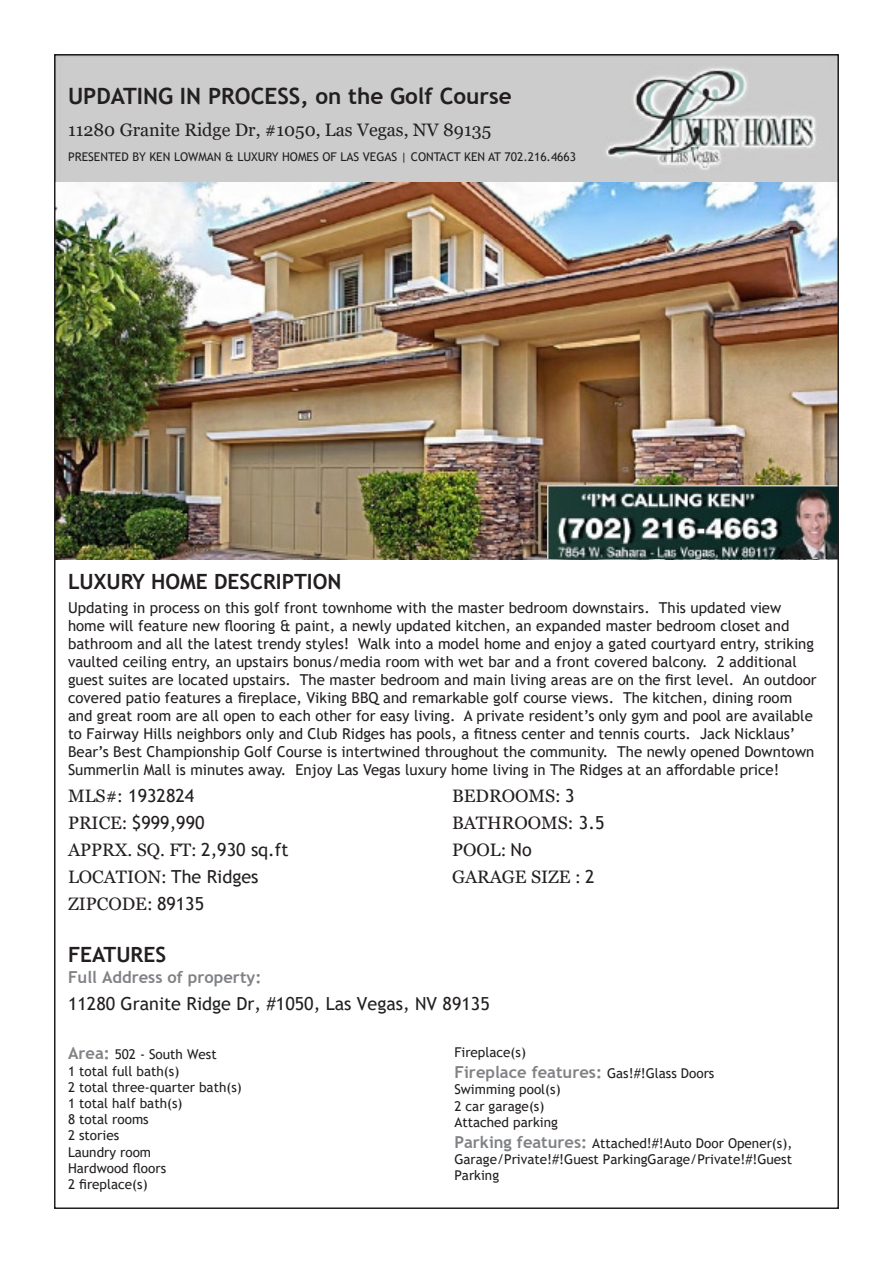
<style>
.page{position:relative;width:893px;height:1263px;background:#fff}
.page>*{position:absolute;margin:0;border:0;box-sizing:border-box;transform-origin:0 0}
.t1{font:700 22.5px "Trebuchet MS";color:#231f20}
.t2{font:700 21px "Trebuchet MS";color:#231f20}
.t3{font:18px "Georgia";color:#231f20}
.t4{font:18px "Trebuchet MS";color:#231f20}
.t5{font:700 16.5px "Trebuchet MS";color:#808285}
.t6{font:15px/18px "Trebuchet MS";color:#231f20}
.t7{font:13.5px/16.2px "Trebuchet MS";color:#231f20}
.t8{font:12px "Trebuchet MS";color:#231f20}
.s1{font-family:"Georgia"}
.s2{font-family:"Trebuchet MS"}
.s3{font-weight:700;font-size:16.5px;color:#808285}
.s4{font-weight:400;font-size:13.5px;color:#231f20}
</style>
<div class="page">
<img style="left:57px;top:57px;width:779px;height:502px">
<img style="left:548px;top:485px;width:288px;height:74px">
<h1 class="t1" style="left:68px;top:82px;width:445px">UPDATING IN PROCESS, on the Golf Course</h1>
<p class="t3" style="left:68px;top:119px;width:425px">11280 Granite Ridge Dr, #1050, Las Vegas, NV 89135</p>
<p class="t8" style="left:68px;top:149px;width:510px">Presented by Ken Lowman &amp; Luxury Homes of Las Vegas | Contact Ken at 702.216.4663</p>
<h2 class="t2" style="left:68px;top:568px;width:159px">Luxury Home description</h2>
<p class="t6" style="left:68px;top:599px;width:750px">Updating in process on this golf front townhome with the master bedroom downstairs. This updated view home will feature new flooring &amp; paint, a newly updated kitchen, an expanded master bedroom closet and bathroom and all the latest trendy styles! Walk into a model home and enjoy a gated courtyard entry, striking vaulted ceiling entry, an upstairs bonus/media room with wet bar and a front covered balcony. 2 additional guest suites are located upstairs. The master bedroom and main living areas are on the first level. An outdoor covered patio features a fireplace, Viking BBQ and remarkable golf course views. The kitchen, dining room and great room are all open to each other for easy living. A private resident’s only gym and pool are available to Fairway Hills neighbors only and Club Ridges has pools, a fitness center and tennis courts. Jack Nicklaus’ Bear’s Best Championship Golf Course is intertwined throughout the community. The newly opened Downtown Summerlin Mall is minutes away. Enjoy Las Vegas luxury home living in The Ridges at an affordable price!</p>
<p class="t4" style="left:68px;top:784px;width:128px"><span class="s1">MLS#:</span> 1932824</p>
<p class="t3" style="left:452px;top:785px;width:124px">BEDROOMS: <span class="s2">3</span></p>
<p class="t4" style="left:68px;top:811px;width:138px"><span class="s1">PRICE:</span> $999,990</p>
<p class="t3" style="left:452px;top:812px;width:154px">BATHROOMS: <span class="s2">3.5</span></p>
<p class="t3" style="left:68px;top:839px;width:222px">APPRX. SQ. FT: <span class="s2">2,930 sq.ft</span></p>
<p class="t3" style="left:452px;top:839px;width:81px">POOL: <span class="s2">No</span></p>
<p class="t3" style="left:68px;top:866px;width:192px">LOCATION: <span class="s2">The Ridges</span></p>
<p class="t3" style="left:452px;top:866px;width:144px">GARAGE SIZE : <span class="s2">2</span></p>
<p class="t3" style="left:68px;top:893px;width:138px">ZIPCODE: <span class="s2">89135</span></p>
<h2 class="t2" style="left:68px;top:942px;width:26px">features</h2>
<p class="t5" style="left:68px;top:967px;width:195px">Full Address of property:</p>
<p class="t4" style="left:68px;top:992px;width:423px">11280 Granite Ridge Dr, #1050, Las Vegas, NV 89135</p>
<p class="t7" style="left:68px;top:1046px;width:175px"><span class="s3">Area:</span> 502 - South West<br>1 total full bath(s)<br>2 total three-quarter bath(s)<br>1 total half bath(s)<br>8 total rooms<br>2 stories<br>Laundry room<br>Hardwood floors<br>2 fireplace(s)</p>
<p class="t7" style="left:454px;top:1044px;width:73px">Fireplace(s)</p>
<p class="t5" style="left:454px;top:1062px;width:261px">Fireplace features: <span class="s4">Gas!#!Glass Doors</span></p>
<p class="t7" style="left:454px;top:1081px;width:108px">Swimming pool(s)<br>2 car garage(s)<br>Attached parking</p>
<p class="t7" style="left:454px;top:1135px;width:339px;text-align:justify"><span class="s3">Parking features:</span> Attached!#!Auto Door Opener(s), Garage/Private!#!Guest ParkingGarage/Private!#!Guest Parking</p>
</div>
